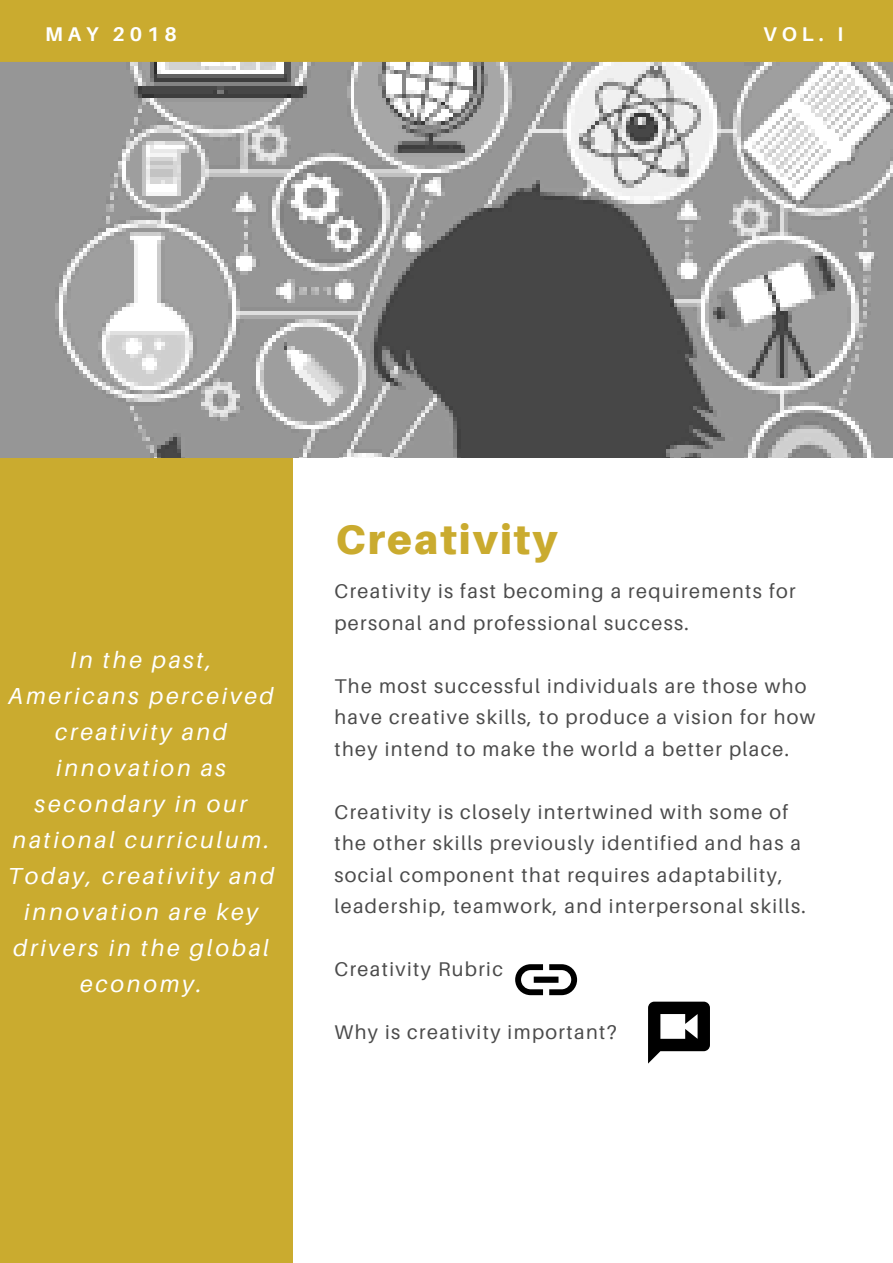
<style>
.page{position:relative;width:893px;height:1263px;background:#fff}
.page>*{position:absolute;margin:0;border:0;box-sizing:border-box;transform-origin:0 0}
.t1{font:900 41.25px "Aileron";letter-spacing:.05em;color:#caab2f}
.t2{font:italic 23.25px/36px "Aileron";letter-spacing:.12em;color:#fff;text-align:center}
.t3{font:19.8px/31.5px "Aileron";letter-spacing:.07em;color:#4b4b4b}
.t4{font:700 19.8px "Aileron";letter-spacing:.25em;color:#fff}
</style>
<div class="page">
<div style="left:0;top:456px;width:293px;height:806px;background:#caab2f"></div>
<img style="left:0;top:62px;width:893px;height:395px">
<div style="left:0;top:0;width:893px;height:62px;background:#caab2f"></div>
<svg style="left:515px;top:964px;width:62px;height:31px"></svg>
<svg style="left:648px;top:1002px;width:62px;height:61px"></svg>
<p class="t4" style="left:45px;top:22px;width:133px">MAY 2018</p>
<p class="t4" style="left:763px;top:22px;width:82px">VOL. I</p>
<p class="t2" style="left:8px;top:641px;width:268px">In the past,<br>Americans perceived creativity and innovation as secondary in our national curriculum.<br>Today, creativity and innovation are key drivers in the global economy.</p>
<h1 class="t1" style="left:336px;top:514px;width:224px">Creativity</h1>
<p class="t3" style="left:334px;top:575px;width:463px">Creativity is fast becoming a requirements for personal and professional success.</p>
<p class="t3" style="left:334px;top:669px;width:483px">The most successful individuals are those who have creative skills, to produce a vision for how they intend to make the world a better place.</p>
<p class="t3" style="left:334px;top:796px;width:473px">Creativity is closely intertwined with some of the other skills previously identified and has a social component that requires adaptability, leadership, teamwork, and interpersonal skills.</p>
<p class="t3" style="left:334px;top:953px;width:170px">Creativity Rubric</p>
<p class="t3" style="left:334px;top:1016px;width:284px">Why is creativity important?</p>
</div>
